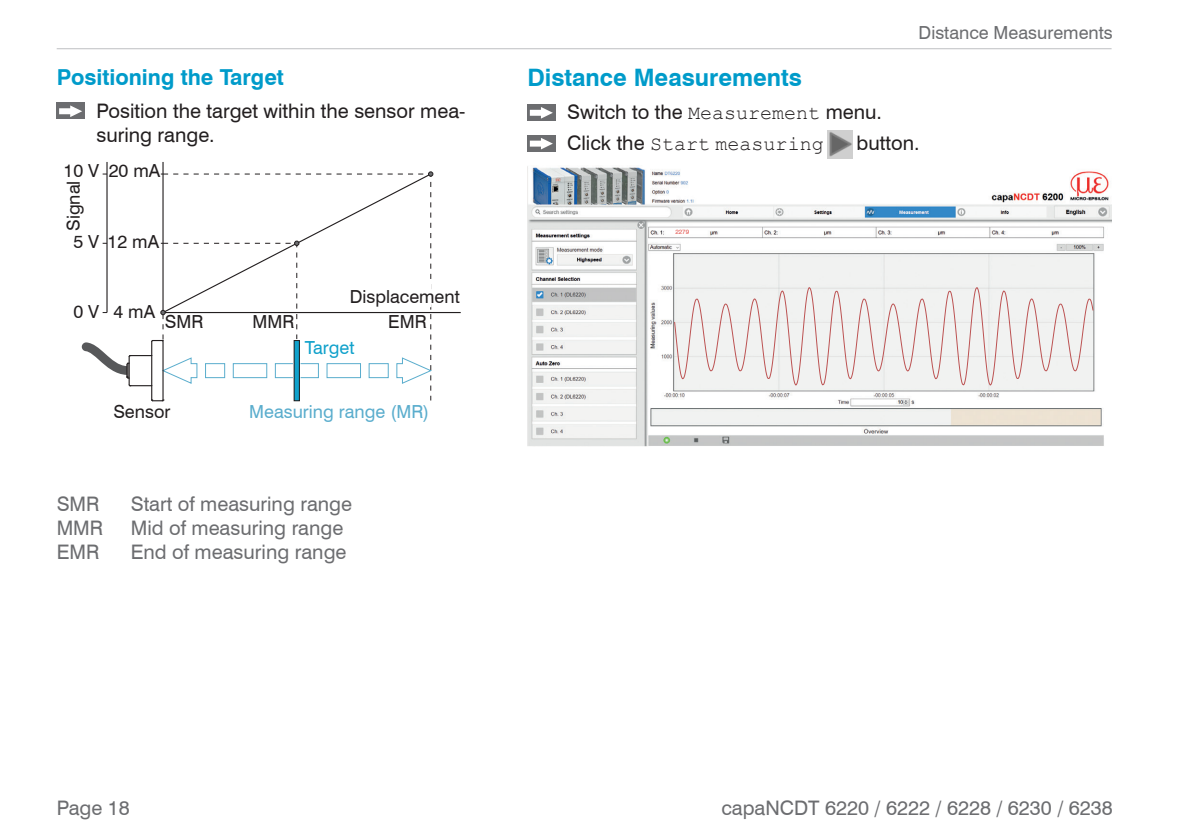
<style>
.page{position:relative;width:1191px;height:840px;background:#fff}
.page>*{position:absolute;margin:0;border:0;box-sizing:border-box;transform-origin:0 0}
.Kapitel_1{font:700 24px "Swiss 721 BT";color:#009bca}
.Kapitel_2{font:700 22px "Swiss 721 BT";color:#009bca}
.Fußzeile{font:20px "Swiss 721 BT";color:#6c6d70}
.Handlungsaufforderun{font:20px/24px "Swiss 721 BT";color:#231f20}
.Handlungsaufforderun-2{font:20px "Courier New";color:#231f20}
.t1{font:18px "Swiss 721 BT";color:#231f20}
.t2{font:18px "Swiss 721 BT";color:#6c6d70}
.t3{font:18px "Swiss 721 BT";color:#5aadcd}
.t4{font:18px "Swiss 721 BT";color:#10a1cb}
.t5{font:6.2px "Swiss 721 BT";color:#e2544e}
.s1{font-family:"Courier New"}
.s2{font-family:"Swiss 721 BT"}
</style>
<div class="page">
<hr style="left:57px;top:48px;width:1054px;height:1px;background:#bebfc2">
<div style="left:527px;top:104px;width:28px;height:16px;background:#6c6d70"></div>
<svg style="left:530px;top:107px;width:23px;height:11px"></svg>
<div style="left:527px;top:135px;width:28px;height:16px;background:#6c6d70"></div>
<svg style="left:530px;top:138px;width:23px;height:11px"></svg>
<img style="left:527px;top:166px;width:584px;height:280px">
<svg style="left:673px;top:286px;width:421px;height:99px"></svg>
<img style="left:828px;top:130px;width:24px;height:29px">
<div style="left:57px;top:103px;width:28px;height:16px;background:#6c6d70"></div>
<svg style="left:59px;top:105px;width:23px;height:12px"></svg>
<hr style="left:106px;top:162px;width:2px;height:150px;background:#231f20">
<svg style="left:82px;top:171px;width:351px;height:231px"></svg>
<p class="Kapitel_2" style="left:57px;top:64px;width:229px">Positioning the Target</p>
<p class="Handlungsaufforderun" style="left:96px;top:99px;width:370px">Position the target within the sensor mea&shy;suring range.</p>
<p class="t1" style="left:109px;top:160px;width:53px">20 mA</p>
<p class="t1" style="left:63px;top:160px;width:37px">10 V</p>
<p class="t1" style="left:63px;top:231px;width:52px;rotate:-90deg">Signal</p>
<p class="t1" style="left:73px;top:230px;width:27px">5 V</p>
<p class="t1" style="left:108px;top:230px;width:53px">12 mA</p>
<p class="t1" style="left:73px;top:300px;width:27px">0 V</p>
<p class="t1" style="left:113px;top:300px;width:43px">4 mA</p>
<p class="t1" style="left:350px;top:285px;width:112px">Displacement</p>
<p class="t1" style="left:165px;top:310px;width:40px">SMR</p>
<p class="t1" style="left:253px;top:310px;width:43px">MMR</p>
<p class="t1" style="left:388px;top:310px;width:40px">EMR</p>
<p class="t4" style="left:305px;top:336px;width:51px">Target</p>
<p class="t1" style="left:113px;top:401px;width:59px">Sensor</p>
<p class="t3" style="left:249px;top:401px;width:182px">Measuring range (MR)</p>
<p class="Fußzeile" style="left:57px;top:491px;width:44px">SMR</p>
<p class="Fußzeile" style="left:131px;top:491px;width:223px">Start of measuring range</p>
<p class="Fußzeile" style="left:57px;top:515px;width:48px">MMR</p>
<p class="Fußzeile" style="left:131px;top:515px;width:214px">Mid of measuring range</p>
<p class="Fußzeile" style="left:57px;top:539px;width:44px">EMR</p>
<p class="Fußzeile" style="left:131px;top:539px;width:217px">End of measuring range</p>
<p class="t2" style="left:918px;top:22px;width:196px">Distance Measurements</p>
<p class="Kapitel_1" style="left:527px;top:63px;width:276px">Distance Measurements</p>
<p class="Handlungsaufforderun" style="left:567px;top:100px;width:316px">Switch to the <span class="s1">Measurement</span> menu.</p>
<p class="Handlungsaufforderun-2" style="left:567px;top:132px;width:258px"><span class="s2">Click the</span> Start measuring</p>
<p class="Handlungsaufforderun" style="left:856px;top:131px;width:64px">button.</p>
<p class="t5" style="left:675px;top:228px;width:15px">2279</p>
<p class="Fußzeile" style="left:57px;top:795px;width:75px">Page 18</p>
<p class="Fußzeile" style="left:721px;top:795px;width:393px">capaNCDT 6220 / 6222 / 6228 / 6230 / 6238</p>
</div>
